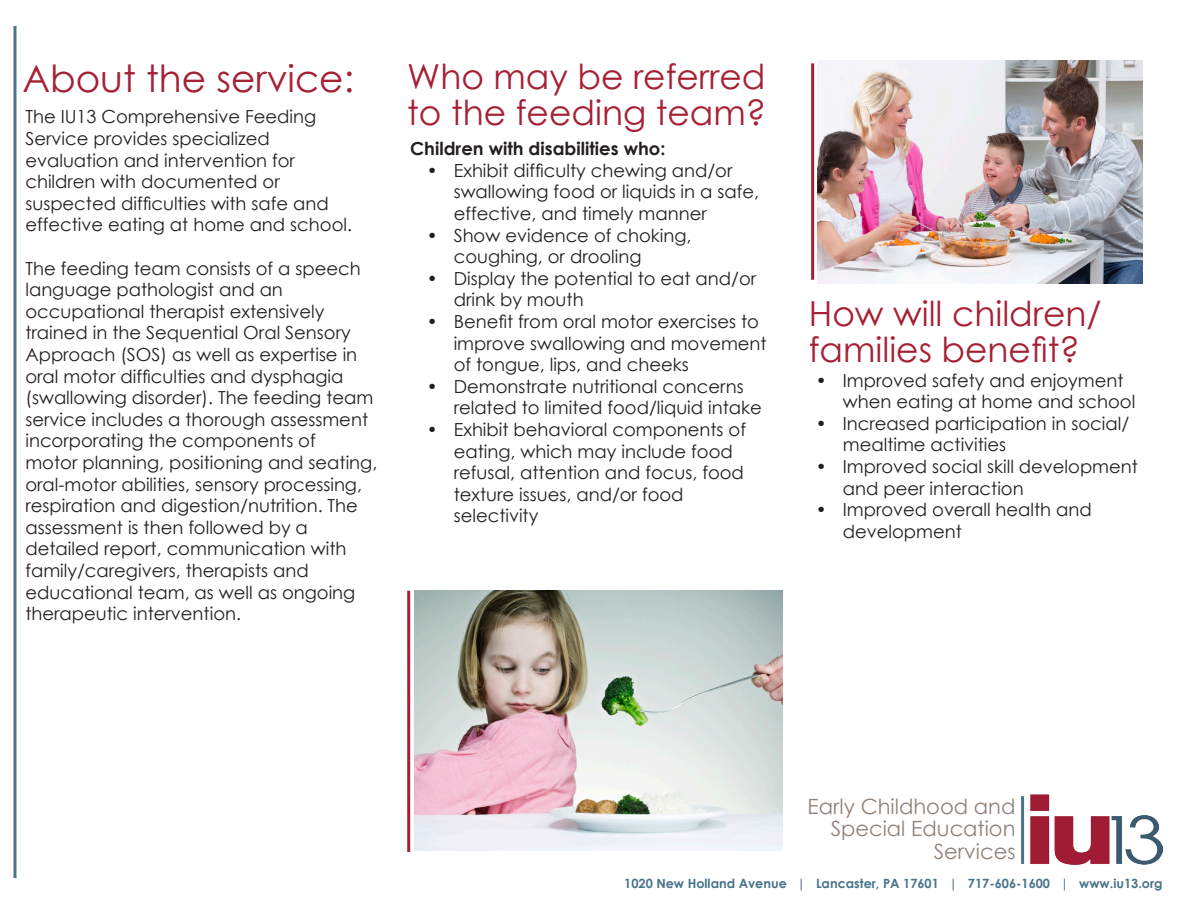
<style>
.page{position:relative;width:1188px;height:918px;background:#fff}
.page>*{position:absolute;margin:0;border:0;box-sizing:border-box;transform-origin:0 0}
.t1{font:37.5px "Century Gothic";color:#a62035}
.t2{font:34.5px/36px "Century Gothic";color:#a62035}
.t3{font:21px "Century Gothic";color:#8f8279}
.t4{font:18px/21.6px "Century Gothic";color:#231f20}
.t5{font:700 18px "Century Gothic";color:#231f20}
.t6{font:700 12.75px "Century Gothic";color:#49748a}
</style>
<div class="page">
<img style="left:1030px;top:795px;width:132px;height:70px">
<hr style="left:1021px;top:796px;width:3px;height:68px;background:#49748a">
<hr style="left:14px;top:26px;width:2px;height:852px;background:#49748a">
<img style="left:818px;top:60px;width:324px;height:223px">
<hr style="left:811px;top:63px;width:3px;height:217px;background:#a62035">
<img style="left:415px;top:591px;width:368px;height:259px">
<hr style="left:407px;top:591px;width:3px;height:261px;background:#a62035">
<p class="t1" style="left:22px;top:56px;width:333px">About the service:</p>
<p class="t4" style="left:25px;top:106px;width:328px">The IU13 Comprehensive Feeding Service provides specialized evaluation and intervention for children with documented or suspected difficulties with safe and effective eating at home and school.</p>
<p class="t4" style="left:25px;top:257px;width:353px">The feeding team consists of a speech language pathologist and an occupational therapist extensively trained in the Sequential Oral Sensory Approach (SOS) as well as expertise in oral motor difficulties and dysphagia (swallowing disorder). The feeding team service includes a thorough assessment incorporating the components of<br>motor planning, positioning and seating, oral-motor abilities, sensory processing, respiration and digestion/nutrition. The assessment is then followed by a detailed report, communication with family/caregivers, therapists and educational team, as well as ongoing therapeutic intervention.</p>
<p class="t2" style="left:407px;top:58px;width:361px">Who may be referred to the feeding team?</p>
<p class="t5" style="left:410px;top:137px;width:257px">Children with disabilities who:</p>
<p class="t4" style="left:454px;top:159px;width:307px;text-indent:-27px">• Exhibit difficulty chewing and/or swallowing food or liquids in a safe, effective, and timely manner</p>
<p class="t4" style="left:454px;top:224px;width:239px;text-indent:-27px">• Show evidence of choking, coughing, or drooling</p>
<p class="t4" style="left:454px;top:267px;width:304px;text-indent:-27px">• Display the potential to eat and/or drink by mouth</p>
<p class="t4" style="left:454px;top:310px;width:315px;text-indent:-27px">• Benefit from oral motor exercises to improve swallowing and movement of tongue, lips, and cheeks</p>
<p class="t4" style="left:454px;top:375px;width:310px;text-indent:-27px">• Demonstrate nutritional concerns related to limited food/liquid intake</p>
<p class="t4" style="left:454px;top:418px;width:294px;text-indent:-27px">• Exhibit behavioral components of eating, which may include food refusal, attention and focus, food texture issues, and/or food selectivity</p>
<p class="t2" style="left:809px;top:295px;width:294px">How will children/ families benefit?</p>
<p class="t4" style="left:843px;top:369px;width:294px;text-indent:-27px">• Improved safety and enjoyment when eating at home and school</p>
<p class="t4" style="left:843px;top:412px;width:288px;text-indent:-27px">• Increased participation in social/ mealtime activities</p>
<p class="t4" style="left:843px;top:455px;width:297px;text-indent:-27px">• Improved social skill development and peer interaction</p>
<p class="t4" style="left:843px;top:499px;width:250px;text-indent:-27px">• Improved overall health and development</p>
<p class="t3" style="left:808px;top:794px;width:209px">Early Childhood and</p>
<p class="t3" style="left:831px;top:816px;width:186px">Special Education</p>
<p class="t3" style="left:934px;top:839px;width:83px">Services</p>
<p class="t6" style="left:624px;top:876px;width:540px">1020 New Holland Avenue | Lancaster, PA 17601 | 717-606-1600 | www.iu13.org</p>
</div>
